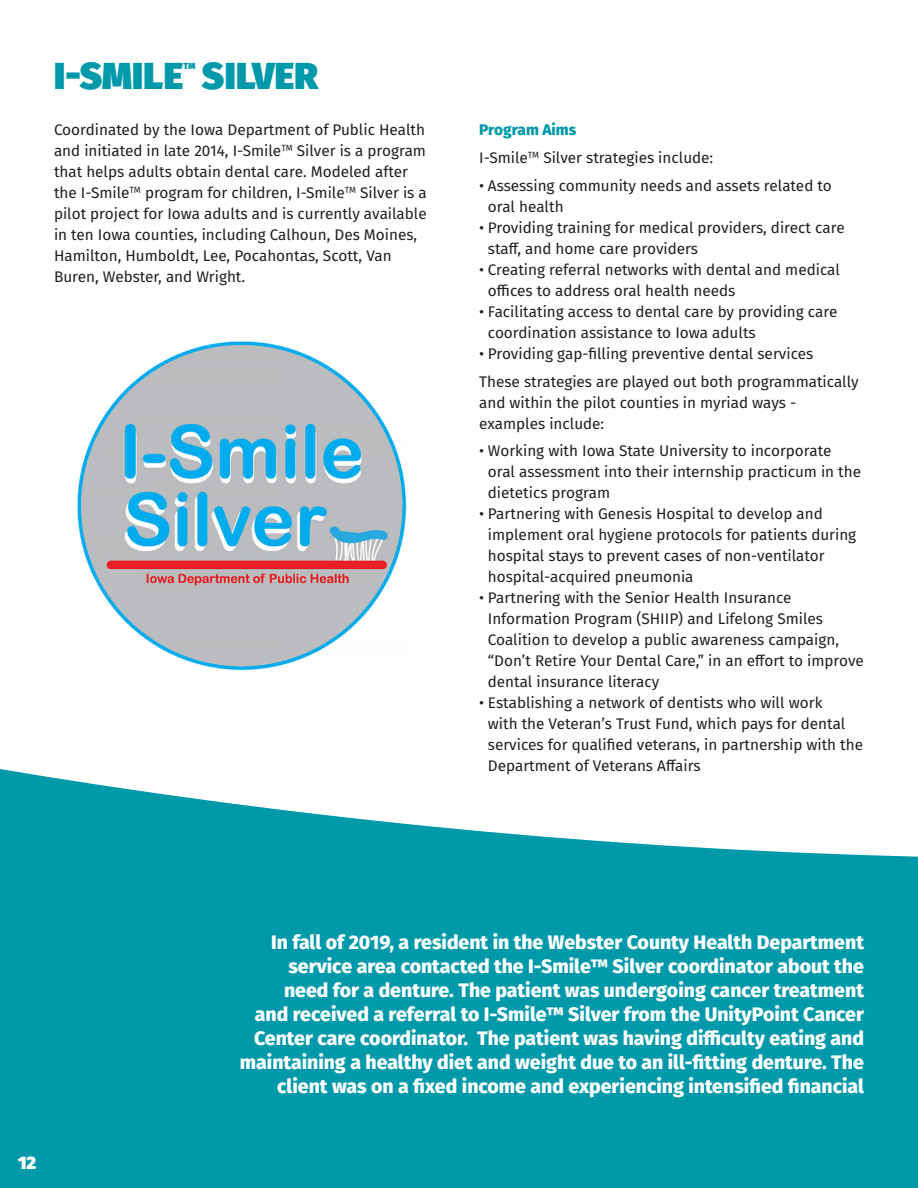
<style>
.page{position:relative;width:918px;height:1188px;background:#fff}
.page>*{position:absolute;margin:0;border:0;box-sizing:border-box;transform-origin:0 0}
.Head{font:900 37.5px "Fira Sans";letter-spacing:.01em;color:#0099a9}
.Callout{font:800 19.5px/24px "Fira Sans";color:#fff;text-align:right}
.t1{font:900 18px "Fira Sans";color:#fff}
.Body_copy{font:15.3px/21px "Fira Sans";color:#231f20}
.Subhead_2{font:800 15.3px "Fira Sans";color:#0099a9}
.Head-2{font:900 8.7px "Fira Sans";color:#0099a9}
</style>
<div class="page">
<svg style="left:0;top:769px;width:918px;height:419px;fill:#0099a9"></svg>
<img style="left:77px;top:341px;width:330px;height:330px">
<p class="Head" style="left:54px;top:41px;width:131px">I-SMILE</p>
<p class="Head-2" style="left:184px;top:58px;width:13px">TM</p>
<p class="Head" style="left:202px;top:41px;width:118px">SILVER</p>
<p class="Body_copy" style="left:54px;top:119px;width:374px">Coordinated by the Iowa Department of Public Health and initiated in late 2014, I-Smile<sup>TM</sup> Silver is a program that helps adults obtain dental care. Modeled after the I-Smile<sup>TM</sup> program for children, I-Smile<sup>TM</sup> Silver is a pilot project for Iowa adults and is currently available in ten Iowa counties, including Calhoun, Des Moines, Hamilton, Humboldt, Lee, Pocahontas, Scott, Van Buren, Webster, and Wright.</p>
<p class="Subhead_2" style="left:479px;top:117px;width:98px">Program Aims</p>
<p class="Body_copy" style="left:479px;top:147px;width:236px">I-Smile<sup>TM</sup> Silver strategies include:</p>
<p class="Body_copy" style="left:488px;top:175px;width:345px;text-indent:-9px">• Assessing community needs and assets related to oral health</p>
<p class="Body_copy" style="left:488px;top:217px;width:358px;text-indent:-9px">• Providing training for medical providers, direct care staff, and home care providers</p>
<p class="Body_copy" style="left:488px;top:259px;width:354px;text-indent:-9px">• Creating referral networks with dental and medical offices to address oral health needs</p>
<p class="Body_copy" style="left:488px;top:301px;width:351px;text-indent:-9px">• Facilitating access to dental care by providing care coordination assistance to Iowa adults</p>
<p class="Body_copy" style="left:479px;top:343px;width:336px">• Providing gap-filling preventive dental services</p>
<p class="Body_copy" style="left:479px;top:370px;width:381px">These strategies are played out both programmatically and within the pilot counties in myriad ways - examples include:</p>
<p class="Body_copy" style="left:488px;top:440px;width:375px;text-indent:-9px">• Working with Iowa State University to incorporate oral assessment into their internship practicum in the dietetics program</p>
<p class="Body_copy" style="left:488px;top:503px;width:370px;text-indent:-9px">• Partnering with Genesis Hospital to develop and implement oral hygiene protocols for patients during hospital stays to prevent cases of non-ventilator hospital-acquired pneumonia</p>
<p class="Body_copy" style="left:488px;top:587px;width:378px;text-indent:-9px">• Partnering with the Senior Health Insurance Information Program (SHIIP) and Lifelong Smiles Coalition to develop a public awareness campaign, “Don’t Retire Your Dental Care,” in an effort to improve dental insurance literacy</p>
<p class="Body_copy" style="left:488px;top:692px;width:377px;text-indent:-9px">• Establishing a network of dentists who will work<br>with the Veteran’s Trust Fund, which pays for dental services for qualified veterans, in partnership with the Department of Veterans Affairs</p>
<p class="t1" style="left:18px;top:1147px;width:20px">12</p>
<p class="Callout" style="left:240px;top:929px;width:626px">In fall of 2019, a resident in the Webster County Health Department service area contacted the I-Smile™ Silver coordinator about the need for a denture. The patient was undergoing cancer treatment<br>and received a referral to I-Smile™ Silver from the UnityPoint Cancer Center care coordinator. The patient was having difficulty eating and maintaining a healthy diet and weight due to an ill-fitting denture. The client was on a fixed income and experiencing intensified financial</p>
</div>
